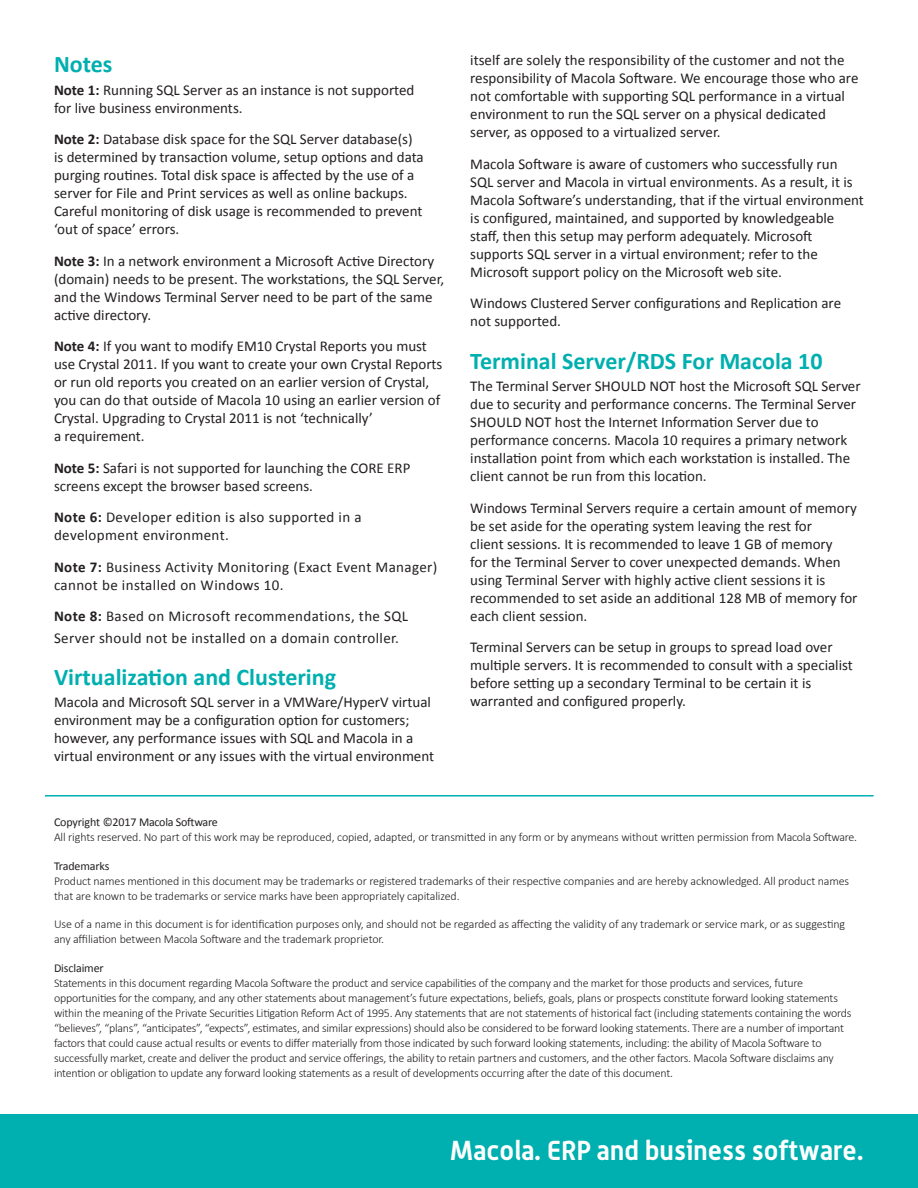
<style>
.page{position:relative;width:918px;height:1188px;background:#fff}
.page>*{position:absolute;margin:0;border:0;box-sizing:border-box;transform-origin:0 0}
.t1{font:700 27px "Alwyn OT";color:#fff}
.Heading_2{font:700 24px "Calibri";color:#00afaf}
.Body_copy{font:15px/18px "Calibri";color:#231f20}
.Body_copy-2{font:15px/18px "Calibri";letter-spacing:.025em;color:#231f20}
.Body_copy-3{font:300 12px/15px "Calibri";letter-spacing:-.02em;color:#231f20}
.s1{font-weight:700}
.s2{font-weight:400}
</style>
<div class="page">
<div style="left:0;top:1114px;width:918px;height:74px;background:#00afaf"></div>
<hr style="left:45px;top:795px;width:829px;height:1px;background:#00afaf">
<p class="Heading_2" style="left:54px;top:49px;width:60px">Notes</p>
<p class="Body_copy" style="left:54px;top:81px;width:362px"><span class="s1">Note 1:</span> Running SQL Server as an instance is not supported for live business environments.</p>
<p class="Body_copy" style="left:54px;top:130px;width:371px"><span class="s1">Note 2:</span> Database disk space for the SQL Server database(s) is determined by transaction volume, setup options and data purging routines. Total disk space is affected by the use of a server for File and Print services as well as online backups.<br>Careful monitoring of disk usage is recommended to prevent ‘out of space’ errors.</p>
<p class="Body_copy" style="left:54px;top:252px;width:392px"><span class="s1">Note 3:</span> In a network environment a Microsoft Active Directory (domain) needs to be present. The workstations, the SQL Server, and the Windows Terminal Server need to be part of the same active directory.</p>
<p class="Body_copy" style="left:54px;top:337px;width:390px"><span class="s1">Note 4:</span> If you want to modify EM10 Crystal Reports you must use Crystal 2011. If you want to create your own Crystal Reports or run old reports you created on an earlier version of Crystal, you can do that outside of Macola 10 using an earlier version of Crystal. Upgrading to Crystal 2011 is not ‘technically’<br>a requirement.</p>
<p class="Body_copy" style="left:54px;top:459px;width:358px"><span class="s1">Note 5:</span> Safari is not supported for launching the CORE ERP screens except the browser based screens.</p>
<p class="Body_copy-2" style="left:54px;top:508px;width:309px"><span class="s1">Note 6:</span> Developer edition is also supported in a development environment.</p>
<p class="Body_copy-2" style="left:54px;top:558px;width:385px"><span class="s1">Note 7:</span> Business Activity Monitoring (Exact Event Manager) cannot be installed on Windows 10.</p>
<p class="Body_copy-2" style="left:54px;top:605px;width:356px;line-height:21.6px"><span class="s1">Note 8:</span> Based on Microsoft recommendations, the SQL<br>Server should not be installed on a domain controller.</p>
<p class="Heading_2" style="left:54px;top:662px;width:284px">Virtualization and Clustering</p>
<p class="Body_copy" style="left:54px;top:693px;width:382px">Macola and Microsoft SQL server in a VMWare/HyperV virtual environment may be a configuration option for customers; however, any performance issues with SQL and Macola in a virtual environment or any issues with the virtual environment</p>
<p class="Body_copy" style="left:470px;top:51px;width:390px">itself are solely the responsibility of the customer and not the responsibility of Macola Software. We encourage those who are not comfortable with supporting SQL performance in a virtual environment to run the SQL server on a physical dedicated server, as opposed to a virtualized server.</p>
<p class="Body_copy" style="left:470px;top:155px;width:395px">Macola Software is aware of customers who successfully run SQL server and Macola in virtual environments. As a result, it is Macola Software’s understanding, that if the virtual environment is configured, maintained, and supported by knowledgeable staff, then this setup may perform adequately. Microsoft supports SQL server in a virtual environment; refer to the Microsoft support policy on the Microsoft web site.</p>
<p class="Body_copy" style="left:470px;top:294px;width:372px">Windows Clustered Server configurations and Replication are not supported.</p>
<p class="Heading_2" style="left:470px;top:345px;width:354px">Terminal Server/RDS For Macola 10</p>
<p class="Body_copy" style="left:470px;top:377px;width:392px">The Terminal Server SHOULD NOT host the Microsoft SQL Server due to security and performance concerns. The Terminal Server SHOULD NOT host the Internet Information Server due to performance concerns. Macola 10 requires a primary network installation point from which each workstation is installed. The client cannot be run from this location.</p>
<p class="Body_copy" style="left:470px;top:499px;width:389px">Windows Terminal Servers require a certain amount of memory be set aside for the operating system leaving the rest for<br>client sessions. It is recommended to leave 1 GB of memory<br>for the Terminal Server to cover unexpected demands. When using Terminal Server with highly active client sessions it is recommended to set aside an additional 128 MB of memory for each client session.</p>
<p class="Body_copy" style="left:470px;top:638px;width:384px">Terminal Servers can be setup in groups to spread load over multiple servers. It is recommended to consult with a specialist before setting up a secondary Terminal to be certain it is warranted and configured properly.</p>
<p class="Body_copy-3" style="left:54px;top:814px;width:805px"><span class="s2">Copyright ©2017 Macola Software<br></span>All rights reserved. No part of this work may be reproduced, copied, adapted, or transmitted in any form or by anymeans without written permission from Macola Software.</p>
<p class="Body_copy-3" style="left:54px;top:858px;width:797px"><span class="s2">Trademarks<br></span>Product names mentioned in this document may be trademarks or registered trademarks of their respective companies and are hereby acknowledged. All product names that are known to be trademarks or service marks have been appropriately capitalized.</p>
<p class="Body_copy-3" style="left:54px;top:916px;width:793px">Use of a name in this document is for identification purposes only, and should not be regarded as affecting the validity of any trademark or service mark, or as suggesting any affiliation between Macola Software and the trademark proprietor.</p>
<p class="Body_copy-3" style="left:54px;top:960px;width:799px"><span class="s2">Disclaimer<br></span>Statements in this document regarding Macola Software the product and service capabilities of the company and the market for those products and services, future opportunities for the company, and any other statements about management’s future expectations, beliefs, goals, plans or prospects constitute forward looking statements within the meaning of the Private Securities Litigation Reform Act of 1995. Any statements that are not statements of historical fact (including statements containing the words “believes”, “plans”, “anticipates”, “expects”, estimates, and similar expressions) should also be considered to be forward looking statements. There are a number of important factors that could cause actual results or events to differ materially from those indicated by such forward looking statements, including: the ability of Macola Software to successfully market, create and deliver the product and service offerings, the ability to retain partners and customers, and the other factors. Macola Software disclaims any intention or obligation to update any forward looking statements as a result of developments occurring after the date of this document.</p>
<h1 class="t1" style="left:450px;top:1134px;width:415px">Macola. ERP and business software.</h1>
</div>
